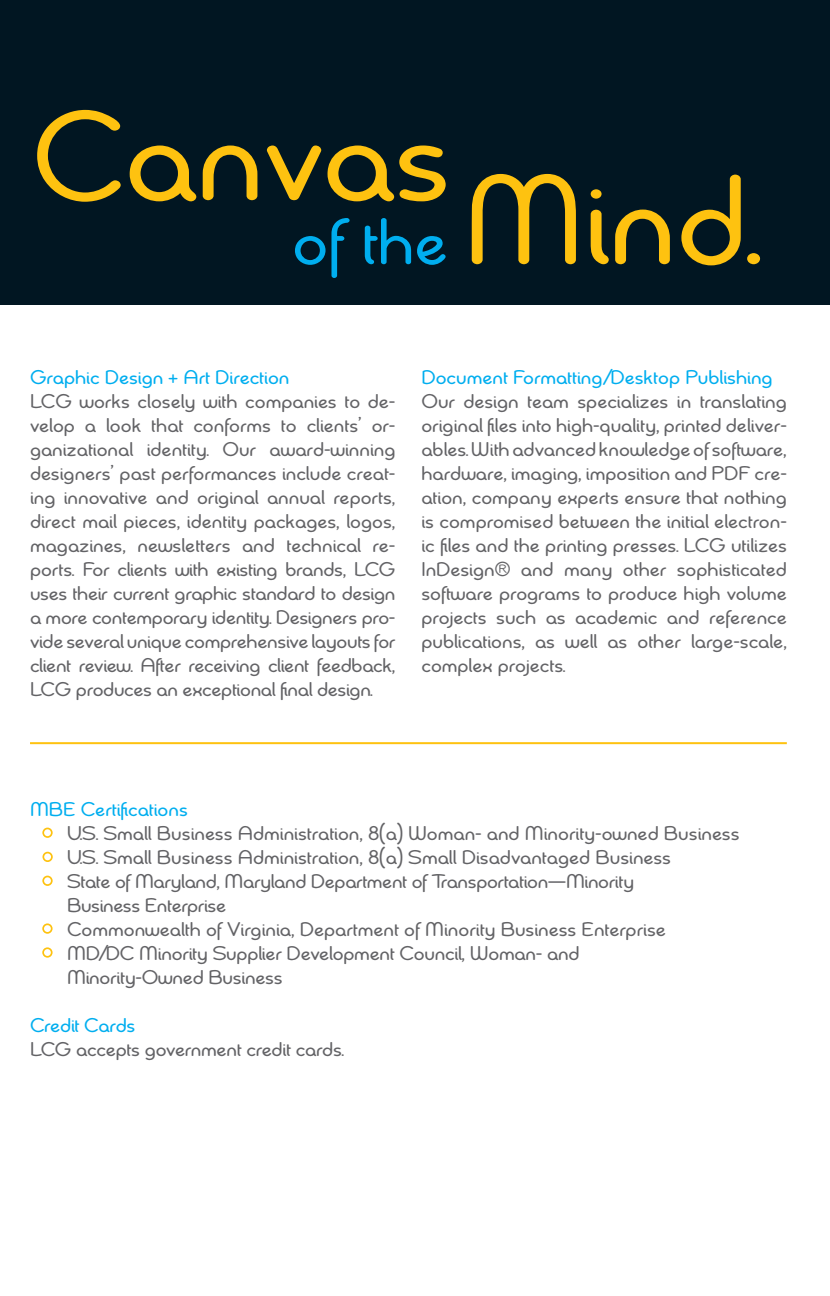
<style>
.page{position:relative;width:830px;height:1296px;background:#fff}
.page>*{position:absolute;margin:0;border:0;box-sizing:border-box;transform-origin:0 0}
.t1{font:128px "Chennai";color:#fec210}
.t2{font:66px "Chennai";color:#00aeef}
.t3{font:20px/24px "Chennai";color:#636366}
.s1{font-size:128px;color:#fec210}
.s2{color:#00aeef}
</style>
<div class="page">
<div style="left:0;top:0;width:829px;height:304px;background:#011622"></div>
<svg style="left:42px;top:851px;width:11px;height:10px"></svg>
<svg style="left:42px;top:827px;width:11px;height:10px"></svg>
<svg style="left:42px;top:875px;width:11px;height:10px"></svg>
<svg style="left:42px;top:923px;width:11px;height:10px"></svg>
<svg style="left:42px;top:947px;width:11px;height:10px"></svg>
<hr style="left:30px;top:742px;width:756px;height:2px;background:#fec210">
<p class="t1" style="left:32px;top:66px;width:420px">Canvas</p>
<p class="t2" style="left:292px;top:195px;width:469px">of the <span class="s1">Mind.</span></p>
<p class="t3" style="left:30px;top:365px;width:367px"><span class="s2">Graphic Design + Art Direction<br></span>LCG works closely with companies to de&shy;velop a look that conforms to clients’ or&shy;ganizational identity. Our award-winning designers’ past performances include creat&shy;ing innovative and original annual reports, direct mail pieces, identity packages, logos, magazines, newsletters and technical re&shy;ports. For clients with existing brands, LCG uses their current graphic standard to design a more contemporary identity. Designers pro&shy;vide several unique comprehensive layouts for client review. After receiving client feedback, LCG produces an exceptional final design.</p>
<p class="t3" style="left:421px;top:365px;width:367px"><span class="s2">Document Formatting/Desktop Publishing </span>Our design team specializes in translating original files into high-quality, printed deliver&shy;ables. With advanced knowledge of software, hardware, imaging, imposition and PDF cre&shy;ation, company experts ensure that nothing is compromised between the initial electron&shy;ic files and the printing presses. LCG utilizes InDesign® and many other sophisticated software programs to produce high volume projects such as academic and reference publications, as well as other large-scale, complex projects.</p>
<p class="t3" style="left:67px;top:797px;width:673px;text-indent:-37px"><span class="s2">MBE Certifications<br></span>U.S. Small Business Administration, 8(a) Woman- and Minority-owned Business U.S. Small Business Administration, 8(a) Small Disadvantaged Business<br>State of Maryland, Maryland Department of Transportation—Minority<br>Business Enterprise<br>Commonwealth of Virginia, Department of Minority Business Enterprise<br>MD/DC Minority Supplier Development Council, Woman- and<br>Minority-Owned Business</p>
<p class="t3" style="left:30px;top:1013px;width:315px"><span class="s2">Credit Cards<br></span>LCG accepts government credit cards.</p>
</div>
